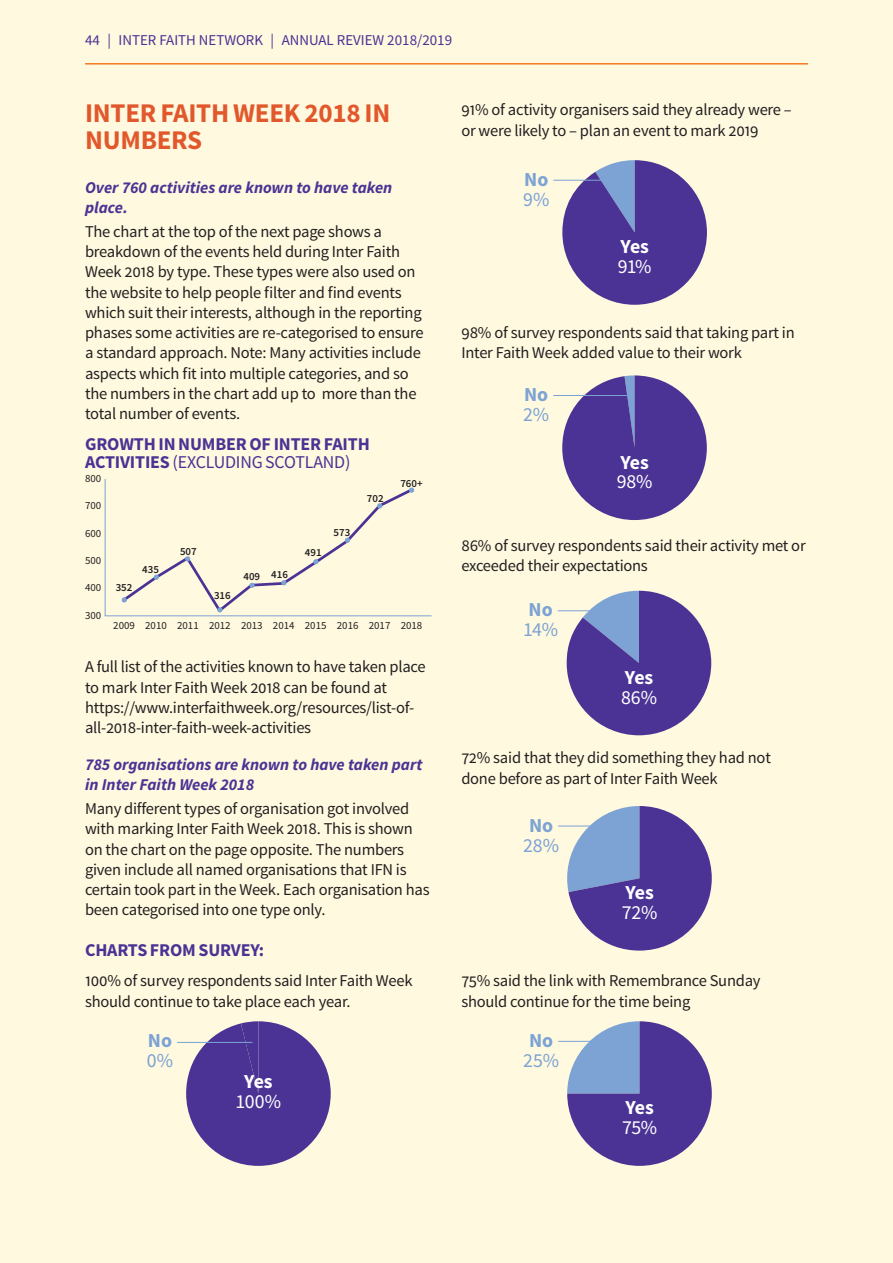
<style>
.page{position:relative;width:893px;height:1263px;background:#fef9df}
.page>*{position:absolute;margin:0;border:0;box-sizing:border-box;transform-origin:0 0}
.t1{font:700 27px/27px "Source Sans Pro";letter-spacing:-.01em;color:#e2582d}
.t2{font:19.8px "Source Sans Pro";letter-spacing:-.005em;color:#fff}
.t3{font:700 19.8px "Source Sans Pro";letter-spacing:-.025em;color:#fff}
.t4{font:19.8px "Source Sans Pro";color:#7da2d4}
.t5{font:700 19.8px "Source Sans Pro";letter-spacing:-.005em;color:#7da2d4}
.t6{font:700 18px/18px "Source Sans Pro";letter-spacing:-.01em;color:#4a3394}
.t7{font:16.5px/20.2px "Source Sans Pro";letter-spacing:-.015em;color:#231f20}
.t8{font:italic 700 16.5px/20.2px "Source Sans Pro";color:#4a3394}
.t9{font:15px "Source Sans Pro";color:#4a3394}
.t10{font:10.95px "Source Sans Pro";color:#231f20}
.t11{font:600 10.95px "Source Sans Pro";color:#231f20}
.s1{font-weight:400}
</style>
<div class="page">
<hr style="left:85px;top:63px;width:723px;height:2px;background:#f47921">
<svg style="left:104px;top:479px;width:328px;height:137px"></svg>
<svg style="left:120px;top:486px;width:295px;height:129px"></svg>
<svg style="left:186px;top:1021px;width:145px;height:145px"></svg>
<hr style="left:177px;top:1042px;width:75px;height:1px;background:#7da2d4">
<svg style="left:562px;top:160px;width:145px;height:145px"></svg>
<hr style="left:553px;top:180px;width:76px;height:1px;background:#7da2d4">
<svg style="left:562px;top:375px;width:145px;height:145px"></svg>
<hr style="left:553px;top:395px;width:76px;height:1px;background:#7da2d4">
<svg style="left:567px;top:591px;width:144px;height:144px"></svg>
<hr style="left:558px;top:610px;width:75px;height:1px;background:#7da2d4">
<svg style="left:561px;top:806px;width:151px;height:144px"></svg>
<hr style="left:558px;top:826px;width:76px;height:1px;background:#7da2d4">
<svg style="left:567px;top:1021px;width:145px;height:145px"></svg>
<hr style="left:558px;top:1041px;width:76px;height:1px;background:#7da2d4">
<p class="t9" style="left:85px;top:31px;width:369px">44 | INTER FAITH NETWORK | ANNUAL REVIEW 2018/2019</p>
<h1 class="t1" style="left:85px;top:101px;width:307px">INTER FAITH WEEK 2018 IN<br>NUMBERS</h1>
<p class="t8" style="left:85px;top:177px;width:309px">Over 760 activities are known to have taken place.</p>
<p class="t7" style="left:85px;top:222px;width:340px">The chart at the top of the next page shows a breakdown of the events held during Inter Faith Week 2018 by type. These types were also used on the website to help people filter and find events which suit their interests, although in the reporting phases some activities are re-categorised to ensure a standard approach. Note: Many activities include aspects which fit into multiple categories, and so the numbers in the chart add up to more than the total number of events.</p>
<p class="t6" style="left:85px;top:435px;width:286px">GROWTH IN NUMBER OF INTER FAITH<br>ACTIVITIES <span class="s1">(EXCLUDING SCOTLAND)</span></p>
<p class="t10" style="left:85px;top:472px;width:18px">800</p>
<p class="t10" style="left:85px;top:499px;width:18px">700</p>
<p class="t10" style="left:85px;top:526px;width:18px">600</p>
<p class="t10" style="left:85px;top:553px;width:18px">500</p>
<p class="t10" style="left:85px;top:581px;width:18px">400</p>
<p class="t10" style="left:85px;top:608px;width:18px">300</p>
<p class="t11" style="left:116px;top:581px;width:18px">352</p>
<p class="t11" style="left:142px;top:562px;width:18px">435</p>
<p class="t11" style="left:180px;top:544px;width:18px">507</p>
<p class="t10" style="left:113px;top:618px;width:23px">2009</p>
<p class="t10" style="left:145px;top:618px;width:23px">2010</p>
<p class="t10" style="left:177px;top:618px;width:23px">2011</p>
<p class="t11" style="left:214px;top:588px;width:18px">316</p>
<p class="t10" style="left:209px;top:618px;width:23px">2012</p>
<p class="t11" style="left:243px;top:569px;width:18px">409</p>
<p class="t11" style="left:271px;top:567px;width:18px">416</p>
<p class="t11" style="left:305px;top:546px;width:18px">491</p>
<p class="t11" style="left:334px;top:525px;width:18px">573</p>
<p class="t11" style="left:367px;top:491px;width:18px">702</p>
<p class="t10" style="left:241px;top:618px;width:23px">2013</p>
<p class="t10" style="left:273px;top:618px;width:23px">2014</p>
<p class="t10" style="left:305px;top:618px;width:23px">2015</p>
<p class="t10" style="left:337px;top:618px;width:23px">2016</p>
<p class="t10" style="left:369px;top:618px;width:23px">2017</p>
<p class="t11" style="left:400px;top:476px;width:24px">760+</p>
<p class="t10" style="left:401px;top:618px;width:23px">2018</p>
<p class="t7" style="left:85px;top:657px;width:342px">A full list of the activities known to have taken place to mark Inter Faith Week 2018 can be found at https://www.interfaithweek.org/resources/list-of&shy;all-2018-inter-faith-week-activities</p>
<p class="t8" style="left:85px;top:754px;width:339px">785 organisations are known to have taken part in Inter Faith Week 2018</p>
<p class="t7" style="left:85px;top:799px;width:346px">Many different types of organisation got involved with marking Inter Faith Week 2018. This is shown on the chart on the page opposite. The numbers given include all named organisations that IFN is certain took part in the Week. Each organisation has been categorised into one type only.</p>
<p class="t6" style="left:85px;top:941px;width:181px">CHARTS FROM SURVEY:</p>
<p class="t7" style="left:85px;top:971px;width:329px">100% of survey respondents said Inter Faith Week should continue to take place each year.</p>
<p class="t5" style="left:148px;top:1028px;width:26px">No</p>
<p class="t4" style="left:147px;top:1048px;width:28px">0%</p>
<p class="t3" style="left:244px;top:1069px;width:30px">Yes</p>
<p class="t2" style="left:236px;top:1089px;width:47px">100%</p>
<p class="t7" style="left:461px;top:100px;width:332px">91% of activity organisers said they already were – or were likely to – plan an event to mark 2019</p>
<p class="t5" style="left:524px;top:167px;width:26px">No</p>
<p class="t4" style="left:523px;top:187px;width:28px">9%</p>
<p class="t3" style="left:621px;top:234px;width:30px">Yes</p>
<p class="t2" style="left:618px;top:254px;width:35px">91%</p>
<p class="t7" style="left:461px;top:323px;width:335px">98% of survey respondents said that taking part in<br>Inter Faith Week added value to their work</p>
<p class="t5" style="left:524px;top:382px;width:26px">No</p>
<p class="t4" style="left:523px;top:402px;width:27px">2%</p>
<p class="t3" style="left:620px;top:449px;width:30px">Yes</p>
<p class="t2" style="left:617px;top:470px;width:37px">98%</p>
<p class="t7" style="left:461px;top:535px;width:346px">86% of survey respondents said their activity met or exceeded their expectations</p>
<p class="t5" style="left:529px;top:597px;width:26px">No</p>
<p class="t4" style="left:523px;top:617px;width:36px">14%</p>
<p class="t3" style="left:625px;top:665px;width:30px">Yes</p>
<p class="t2" style="left:621px;top:685px;width:37px">86%</p>
<p class="t7" style="left:461px;top:748px;width:311px">72% said that they did something they had not done before as part of Inter Faith Week</p>
<p class="t5" style="left:529px;top:812px;width:26px">No</p>
<p class="t4" style="left:523px;top:833px;width:37px">28%</p>
<p class="t3" style="left:625px;top:880px;width:30px">Yes</p>
<p class="t2" style="left:622px;top:900px;width:37px">72%</p>
<p class="t7" style="left:461px;top:971px;width:301px">75% said the link with Remembrance Sunday should continue for the time being</p>
<p class="t5" style="left:529px;top:1028px;width:26px">No</p>
<p class="t4" style="left:523px;top:1048px;width:37px">25%</p>
<p class="t3" style="left:625px;top:1095px;width:30px">Yes</p>
<p class="t2" style="left:622px;top:1115px;width:37px">75%</p>
</div>
